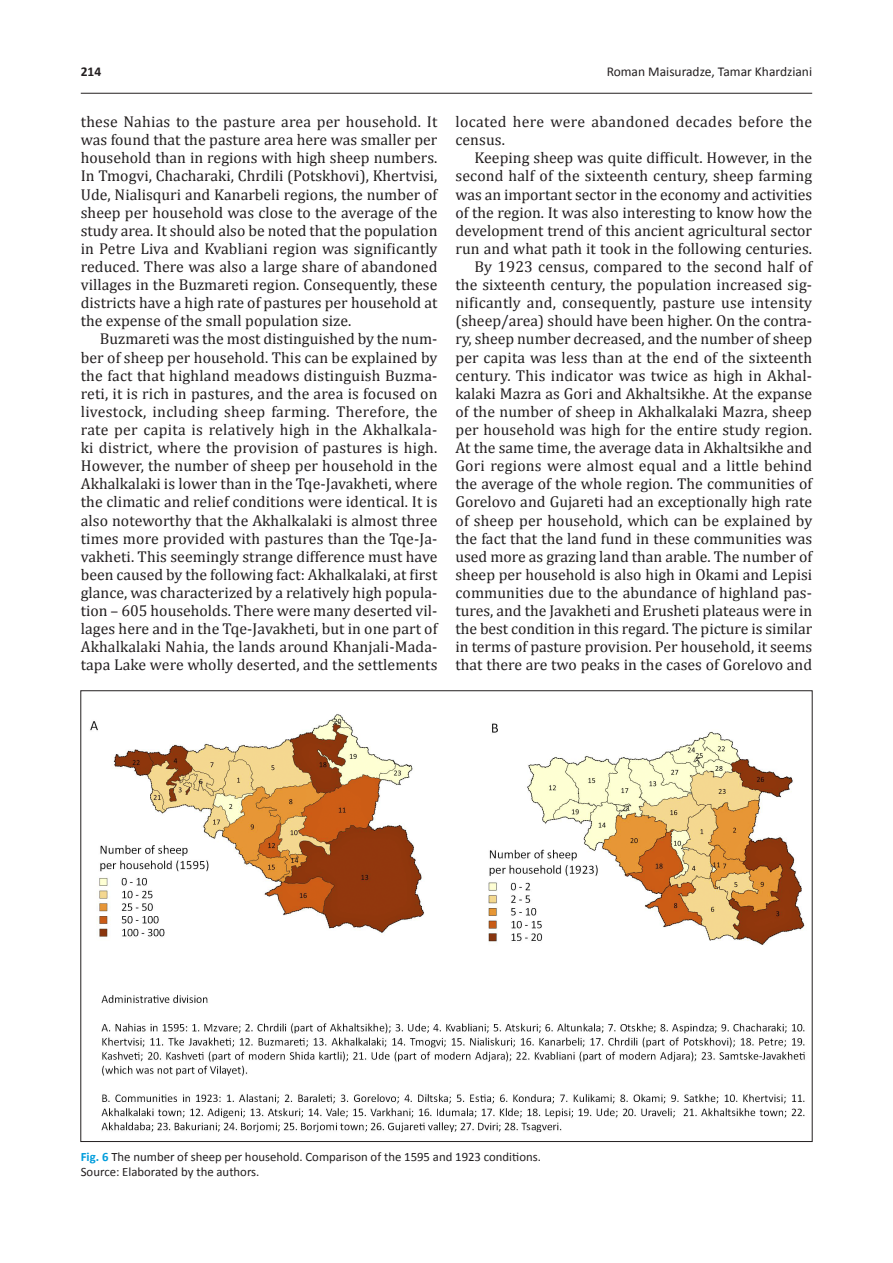
<style>
.page{position:relative;width:893px;height:1263px;background:#fff}
.page>*{position:absolute;margin:0;border:0;box-sizing:border-box;transform-origin:0 0}
.Základní_text{font:15.75px/18.1px "Cambria";letter-spacing:.005em;color:#231f20;text-align:justify}
._00_Záhlaví_sudé{font:13.5px "Calibri";color:#231f20}
._00_Záhlaví_sudé-2{font:700 13.5px "Calibri";color:#231f20}
._11A_Název_obrázku{font:12.75px "Calibri";color:#231f20}
.s1{font-weight:700;color:#009ddc}
</style>
<div class="page">
<hr style="left:81px;top:93px;width:731px;height:1px;background:#231f20">
<img style="left:90px;top:714px;width:715px;height:418px">
<p class="_00_Záhlaví_sudé-2" style="left:81px;top:62px;width:22px">214</p>
<p class="_00_Záhlaví_sudé" style="left:607px;top:62px;width:207px">Roman Maisuradze, Tamar Khardziani</p>
<p class="Základní_text" style="left:81px;top:113px;width:358px">these Nahias to the pasture area per household. It was found that the pasture area here was smaller per household than in regions with high sheep numbers.<br>In Tmogvi, Chacharaki, Chrdili (Potskhovi), Khertvisi, Ude, Nialisquri and Kanarbeli regions, the number of sheep per household was close to the average of the study area. It should also be noted that the population in Petre Liva and Kvabliani region was significantly reduced. There was also a large share of abandoned villages in the Buzmareti region. Consequently, these districts have a high rate of pastures per household at the expense of the small population size.</p>
<p class="Základní_text" style="left:81px;top:330px;width:358px;text-indent:19px">Buzmareti was the most distinguished by the num&shy;ber of sheep per household. This can be explained by the fact that highland meadows distinguish Buzma&shy;reti, it is rich in pastures, and the area is focused on livestock, including sheep farming. Therefore, the rate per capita is relatively high in the Akhalkala&shy;ki district, where the provision of pastures is high.<br>However, the number of sheep per household in the Akhalkalaki is lower than in the Tqe-Javakheti, where the climatic and relief conditions were identical. It is also noteworthy that the Akhalkalaki is almost three times more provided with pastures than the Tqe-Ja&shy;vakheti. This seemingly strange difference must have been caused by the following fact: Akhalkalaki, at first glance, was characterized by a relatively high popula&shy;tion – 605 households. There were many deserted vil&shy;lages here and in the Tqe-Javakheti, but in one part of Akhalkalaki Nahia, the lands around Khanjali-Mada&shy;tapa Lake were wholly deserted, and the settlements</p>
<p class="Základní_text" style="left:455px;top:113px;width:358px">located here were abandoned decades before the census.</p>
<p class="Základní_text" style="left:455px;top:149px;width:358px;text-indent:19px">Keeping sheep was quite difficult. However, in the second half of the sixteenth century, sheep farming was an important sector in the economy and activities of the region. It was also interesting to know how the development trend of this ancient agricultural sector run and what path it took in the following centuries.</p>
<p class="Základní_text" style="left:455px;top:257px;width:358px;text-indent:19px">By 1923 census, compared to the second half of the sixteenth century, the population increased sig&shy;nificantly and, consequently, pasture use intensity (sheep/area) should have been higher. On the contra&shy;ry, sheep number decreased, and the number of sheep per capita was less than at the end of the sixteenth century. This indicator was twice as high in Akhal&shy;kalaki Mazra as Gori and Akhaltsikhe. At the expanse of the number of sheep in Akhalkalaki Mazra, sheep per household was high for the entire study region.<br>At the same time, the average data in Akhaltsikhe and Gori regions were almost equal and a little behind the average of the whole region. The communities of Gorelovo and Gujareti had an exceptionally high rate of sheep per household, which can be explained by the fact that the land fund in these communities was used more as grazing land than arable. The number of sheep per household is also high in Okami and Lepisi communities due to the abundance of highland pas&shy;tures, and the Javakheti and Erusheti plateaus were in the best condition in this regard. The picture is similar in terms of pasture provision. Per household, it seems that there are two peaks in the cases of Gorelovo and</p>
<p class="_11A_Název_obrázku" style="left:81px;top:1147px;width:462px"><span class="s1">Fig. 6</span> The number of sheep per household. Comparison of the 1595 and 1923 conditions.</p>
<p class="_11A_Název_obrázku" style="left:81px;top:1162px;width:180px">Source: Elaborated by the authors.</p>
</div>
